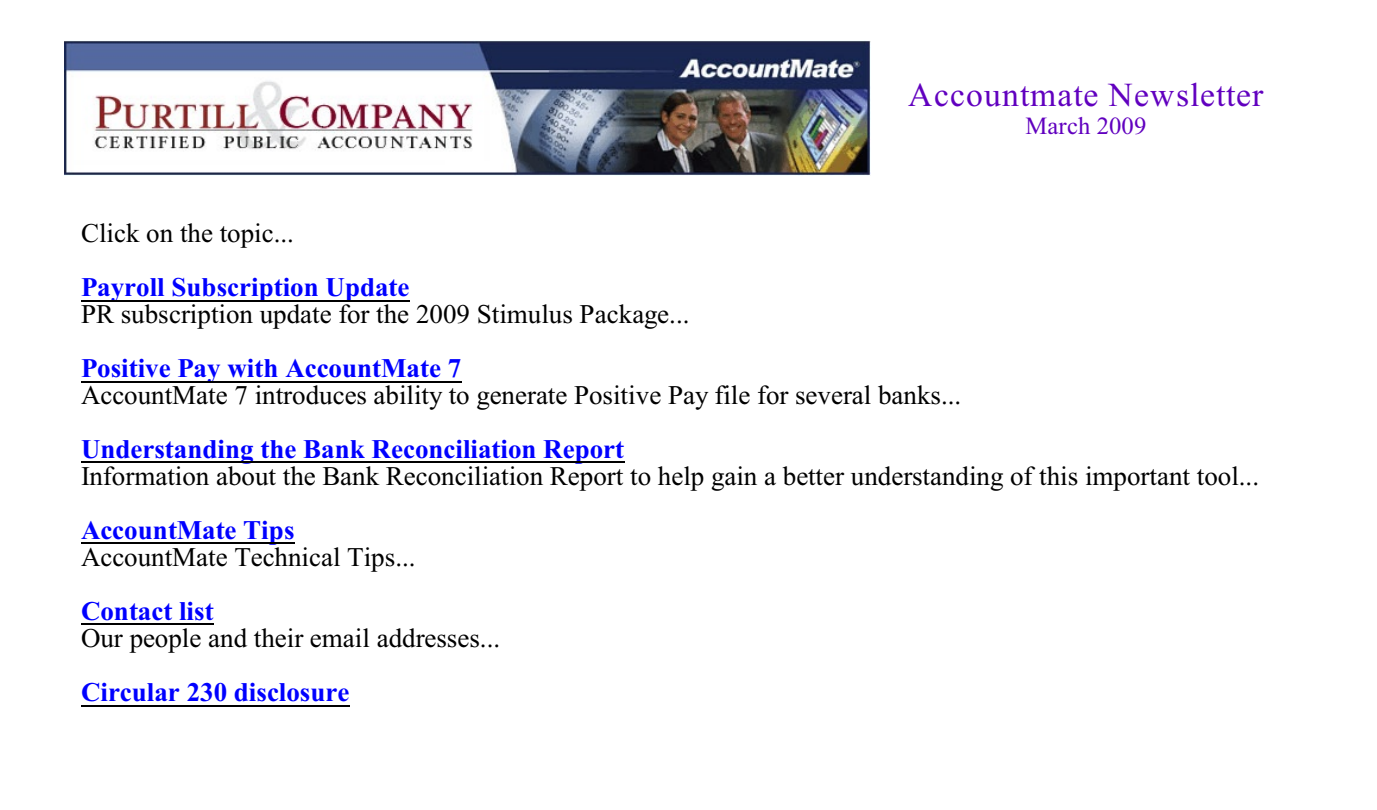
<style>
.page{position:relative;width:1377px;height:810px;background:#fff}
.page>*{position:absolute;margin:0;border:0;box-sizing:border-box;transform-origin:0 0}
.t1{font:33.52px "Times New Roman";letter-spacing:.03em;color:#6100bf}
.t2{font:27px "Times New Roman";color:#000}
.t3{font:700 27px "Times New Roman";color:#00f}
.t4{font:24.75px "Times New Roman";letter-spacing:.005em;color:#6100bf}
</style>
<div class="page">
<hr style="left:81px;top:300px;width:329px;height:2px;background:#000">
<hr style="left:81px;top:381px;width:380px;height:2px;background:#000">
<hr style="left:81px;top:462px;width:543px;height:1px;background:#000">
<hr style="left:81px;top:543px;width:214px;height:1px;background:#000">
<hr style="left:81px;top:624px;width:133px;height:1px;background:#000">
<hr style="left:81px;top:705px;width:268px;height:2px;background:#000">
<img style="left:64px;top:40px;width:806px;height:136px">
<p class="t1" style="left:908px;top:83px;width:356px">Accountmate Newsletter</p>
<p class="t4" style="left:1025px;top:117px;width:123px">March 2009</p>
<p class="t2" style="left:81px;top:223px;width:215px">Click on the topic...</p>
<p class="t3" style="left:81px;top:278px;width:330px">Payroll Subscription Update</p>
<p class="t2" style="left:81px;top:304px;width:610px">PR subscription update for the 2009 Stimulus Package...</p>
<p class="t3" style="left:81px;top:359px;width:382px">Positive Pay with AccountMate 7</p>
<p class="t2" style="left:81px;top:385px;width:882px">AccountMate 7 introduces ability to generate Positive Pay file for several banks...</p>
<p class="t3" style="left:81px;top:440px;width:545px">Understanding the Bank Reconciliation Report</p>
<p class="t2" style="left:81px;top:466px;width:1180px">Information about the Bank Reconciliation Report to help gain a better understanding of this important tool...</p>
<p class="t3" style="left:81px;top:521px;width:215px">AccountMate Tips</p>
<p class="t2" style="left:81px;top:547px;width:336px">AccountMate Technical Tips...</p>
<p class="t3" style="left:81px;top:602px;width:134px">Contact list</p>
<p class="t2" style="left:81px;top:628px;width:421px">Our people and their email addresses...</p>
<p class="t3" style="left:81px;top:683px;width:270px">Circular 230 disclosure</p>
</div>
